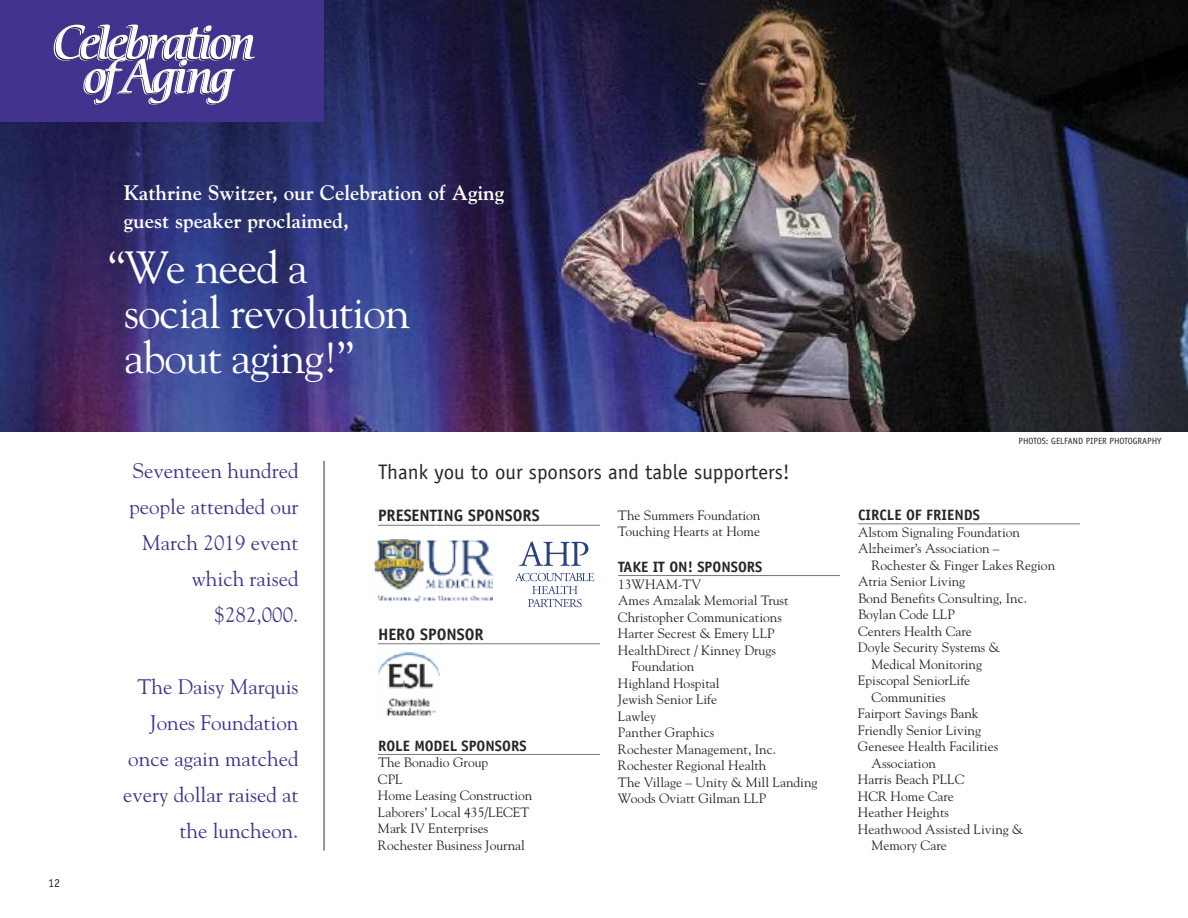
<style>
.page{position:relative;width:1188px;height:918px;background:#fff}
.page>*{position:absolute;margin:0;border:0;box-sizing:border-box;transform-origin:0 0}
.t1{font:45px/45px "Goudy";letter-spacing:-.025em;color:#fff}
.t2{font:21px/36px "Goudy";color:#41338e;text-align:right}
.t3{font:700 21px/27.3px "Goudy";color:#fff}
.t4{font:21px "Officina Sans";color:#272526}
.t5{font:700 16.5px "Officina Sans";color:#272526}
.t6{font:700 15px "Officina Sans";color:#272526}
.t7{font:13.5px/16.5px "Goudy";color:#272526}
.t8{font:12px "Officina Sans";color:#272526}
.t9{font:9px "Officina Sans";color:#272526}
</style>
<div class="page">
<img style="left:0;top:0;width:1188px;height:432px">
<hr style="left:378px;top:525px;width:222px;height:1px;background:#75777a">
<hr style="left:378px;top:643px;width:222px;height:1px;background:#75777a">
<hr style="left:378px;top:754px;width:222px;height:1px;background:#75777a">
<hr style="left:618px;top:575px;width:222px;height:1px;background:#75777a">
<hr style="left:858px;top:523px;width:222px;height:1px;background:#75777a">
<div style="left:0;top:0;width:324px;height:122px;background:#41338e"></div>
<hr style="left:323px;top:461px;width:2px;height:389px;background:#75777a">
<img style="left:378px;top:653px;width:61px;height:63px">
<svg style="left:519px;top:541px;width:69px;height:25px"></svg>
<svg style="left:515px;top:573px;width:79px;height:34px"></svg>
<img style="left:373px;top:540px;width:120px;height:61px">
<svg style="left:54px;top:25px;width:201px;height:80px"></svg>
<p class="t8" style="left:48px;top:878px;width:13px">12</p>
<h2 class="t3" style="left:124px;top:179px;width:382px">Kathrine Switzer, our Celebration of Aging guest speaker proclaimed,</h2>
<h1 class="t1" style="left:124px;top:245px;width:287px;text-indent:-16px">“We need a social revolution about aging!”</h1>
<h2 class="t2" style="left:129px;top:452px;width:171px">Seventeen hundred people attended our<br>March 2019 event which raised $282,000.</h2>
<h2 class="t2" style="left:123px;top:668px;width:177px">The Daisy Marquis<br>Jones Foundation once again matched every dollar raised at the luncheon.</h2>
<h2 class="t4" style="left:378px;top:464px;width:413px">Thank you to our sponsors and table supporters!</h2>
<p class="t5" style="left:378px;top:510px;width:163px">PRESENTING SPONSORS</p>
<p class="t5" style="left:378px;top:628px;width:107px">HERO SPONSOR</p>
<p class="t6" style="left:378px;top:740px;width:150px">ROLE MODEL SPONSORS</p>
<p class="t7" style="left:378px;top:754px;width:156px">The Bonadio Group<br>CPL<br>Home Leasing Construction<br>Laborers’ Local 435/LECET<br>Mark IV Enterprises<br>Rochester Business Journal</p>
<p class="t7" style="left:618px;top:507px;width:144px">The Summers Foundation<br>Touching Hearts at Home</p>
<p class="t6" style="left:618px;top:561px;width:146px">TAKE IT ON! SPONSORS</p>
<p class="t7" style="left:618px;top:576px;width:85px">13WHAM-TV</p>
<p class="t7" style="left:618px;top:592px;width:172px">Ames Amzalak Memorial Trust</p>
<p class="t7" style="left:618px;top:609px;width:165px">Christopher Communications</p>
<p class="t7" style="left:618px;top:625px;width:158px">Harter Secrest &amp; Emery LLP</p>
<p class="t7" style="left:618px;top:642px;width:159px">HealthDirect / Kinney Drugs</p>
<p class="t7" style="left:631px;top:658px;width:65px">Foundation</p>
<p class="t7" style="left:618px;top:675px;width:103px">Highland Hospital</p>
<p class="t7" style="left:618px;top:691px;width:101px">Jewish Senior Life</p>
<p class="t7" style="left:618px;top:708px;width:40px">Lawley</p>
<p class="t7" style="left:618px;top:724px;width:98px">Panther Graphics</p>
<p class="t7" style="left:618px;top:741px;width:160px">Rochester Management, Inc.</p>
<p class="t7" style="left:618px;top:757px;width:150px">Rochester Regional Health</p>
<p class="t7" style="left:618px;top:774px;width:201px">The Village – Unity &amp; Mill Landing</p>
<p class="t7" style="left:618px;top:790px;width:150px">Woods Oviatt Gilman LLP</p>
<p class="t9" style="left:1019px;top:437px;width:145px">PHOTOS: GELFAND PIPER PHOTOGRAPHY</p>
<p class="t6" style="left:858px;top:510px;width:123px">CIRCLE OF FRIENDS</p>
<p class="t7" style="left:858px;top:524px;width:164px">Alstom Signaling Foundation<br>Alzheimer’s Association –</p>
<p class="t7" style="left:872px;top:557px;width:185px">Rochester &amp; Finger Lakes Region</p>
<p class="t7" style="left:858px;top:573px;width:109px">Atria Senior Living</p>
<p class="t7" style="left:858px;top:590px;width:171px">Bond Benefits Consulting, Inc.</p>
<p class="t7" style="left:858px;top:606px;width:98px">Boylan Code LLP</p>
<p class="t7" style="left:858px;top:623px;width:115px">Centers Health Care</p>
<p class="t7" style="left:858px;top:639px;width:144px">Doyle Security Systems &amp;</p>
<p class="t7" style="left:871px;top:656px;width:112px">Medical Monitoring</p>
<p class="t7" style="left:858px;top:672px;width:114px">Episcopal SeniorLife</p>
<p class="t7" style="left:871px;top:689px;width:76px">Communities</p>
<p class="t7" style="left:858px;top:705px;width:122px">Fairport Savings Bank</p>
<p class="t7" style="left:858px;top:722px;width:125px">Friendly Senior Living</p>
<p class="t7" style="left:858px;top:738px;width:142px">Genesee Health Facilities</p>
<p class="t7" style="left:871px;top:755px;width:66px">Association</p>
<p class="t7" style="left:858px;top:771px;width:108px">Harris Beach PLLC</p>
<p class="t7" style="left:858px;top:788px;width:97px">HCR Home Care</p>
<p class="t7" style="left:858px;top:804px;width:93px">Heather Heights</p>
<p class="t7" style="left:858px;top:821px;width:167px">Heathwood Assisted Living &amp;</p>
<p class="t7" style="left:871px;top:837px;width:77px">Memory Care</p>
</div>
